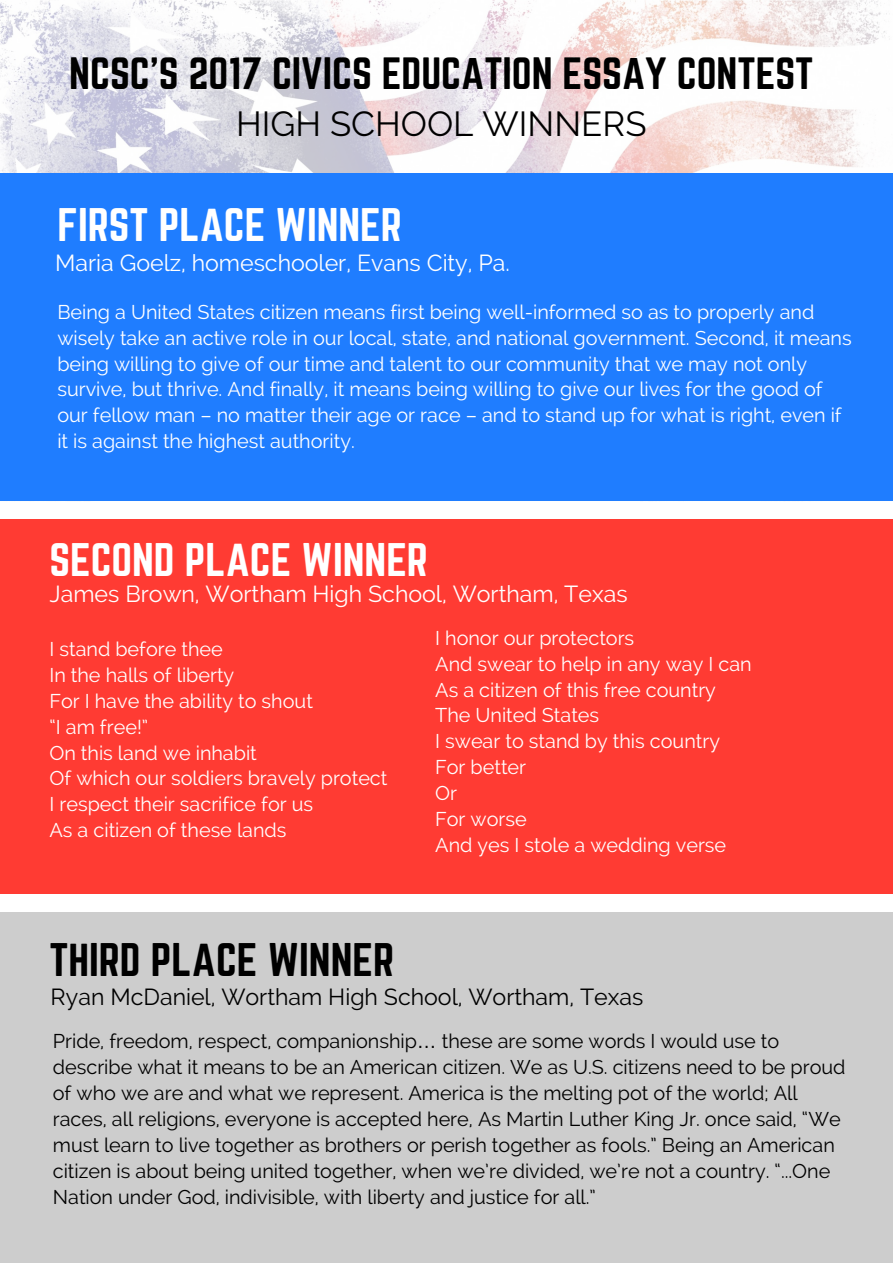
<style>
.page{position:relative;width:893px;height:1263px;background:#fff}
.page>*{position:absolute;margin:0;border:0;box-sizing:border-box;transform-origin:0 0}
.t1{font:41.25px "Norwester";color:#fff}
.t2{font:41.25px "Norwester";color:#000}
.t3{font:39.6px "Norwester";color:#000}
.t4{font:34.65px "Raleway";color:#000}
.t5{font:23.1px "Raleway";color:#fff}
.t6{font:23.1px "Raleway";color:#000}
.t7{font:19.8px/25.8px "Raleway";color:#fff}
.t8{font:19.8px/25.8px "Raleway";color:#000}
.s1{font-family:"Liberation Sans"}
</style>
<div class="page">
<img style="left:0;top:0;width:892px;height:501px">
<div style="left:0;top:173px;width:892px;height:327px;background:#1f7dff"></div>
<div style="left:0;top:519px;width:892px;height:375px;background:#ff3b33"></div>
<div style="left:0;top:912px;width:892px;height:350px;background:#cdcdcd"></div>
<h2 class="t3" style="left:69px;top:54px;width:745px">NCSC'S 2017 CIVICS EDUCATION ESSAY CONTEST</h2>
<h3 class="t4" style="left:236px;top:104px;width:412px">HIGH SCHOOL WINNERS</h3>
<h1 class="t1" style="left:57px;top:205px;width:346px">FIRST PLACE WINNER</h1>
<p class="t5" style="left:55px;top:249px;width:456px">Maria Goelz, homeschooler, Evans City, Pa.</p>
<p class="t7" style="left:57px;top:299px;width:795px">Being a United States citizen means first being well-informed so as to properly and wisely take an active role in our local, state, and national government. Second, it means being willing to give of our time and talent to our community that we may not only survive, but thrive. And finally, it means being willing to give our lives for the good of our fellow man – no matter their age or race – and to stand up for what is right, even if it is against the highest authority.</p>
<h1 class="t1" style="left:49px;top:540px;width:380px">SECOND PLACE WINNER</h1>
<p class="t5" style="left:49px;top:581px;width:579px">James Brown, Wortham High School, Wortham, Texas</p>
<p class="t7" style="left:49px;top:636px;width:339px">I stand before thee<br>In the halls of liberty<br>For I have the ability to shout<br>“I am free!”<br>On this land we inhabit<br>Of which our soldiers bravely protect<br>I respect their sacrifice for us<br>As a citizen of these lands</p>
<p class="t7" style="left:435px;top:625px;width:318px">I honor our protectors<br>And swear to help in any way I can<br>As a citizen of this free country<br>The United States<br>I swear to stand by this country<br>For better<br>Or<br>For worse<br>And yes I stole a wedding verse</p>
<h1 class="t2" style="left:49px;top:940px;width:346px">THIRD PLACE WINNER</h1>
<p class="t6" style="left:51px;top:983px;width:594px">Ryan McDaniel, Wortham High School, Wortham, Texas</p>
<p class="t8" style="left:53px;top:1028px;width:794px">Pride, freedom, respect, companionship<span class="s1">…</span> these are some words I would use to describe what it means to be an American citizen. We as U.S. citizens need to be proud of who we are and what we represent. America is the melting pot of the world; All races, all religions, everyone is accepted here, As Martin Luther King Jr. once said, “We must learn to live together as brothers or perish together as fools.” Being an American citizen is about being united together, when we’re divided, we’re not a country. “...One Nation under God, indivisible, with liberty and justice for all.”</p>
</div>
